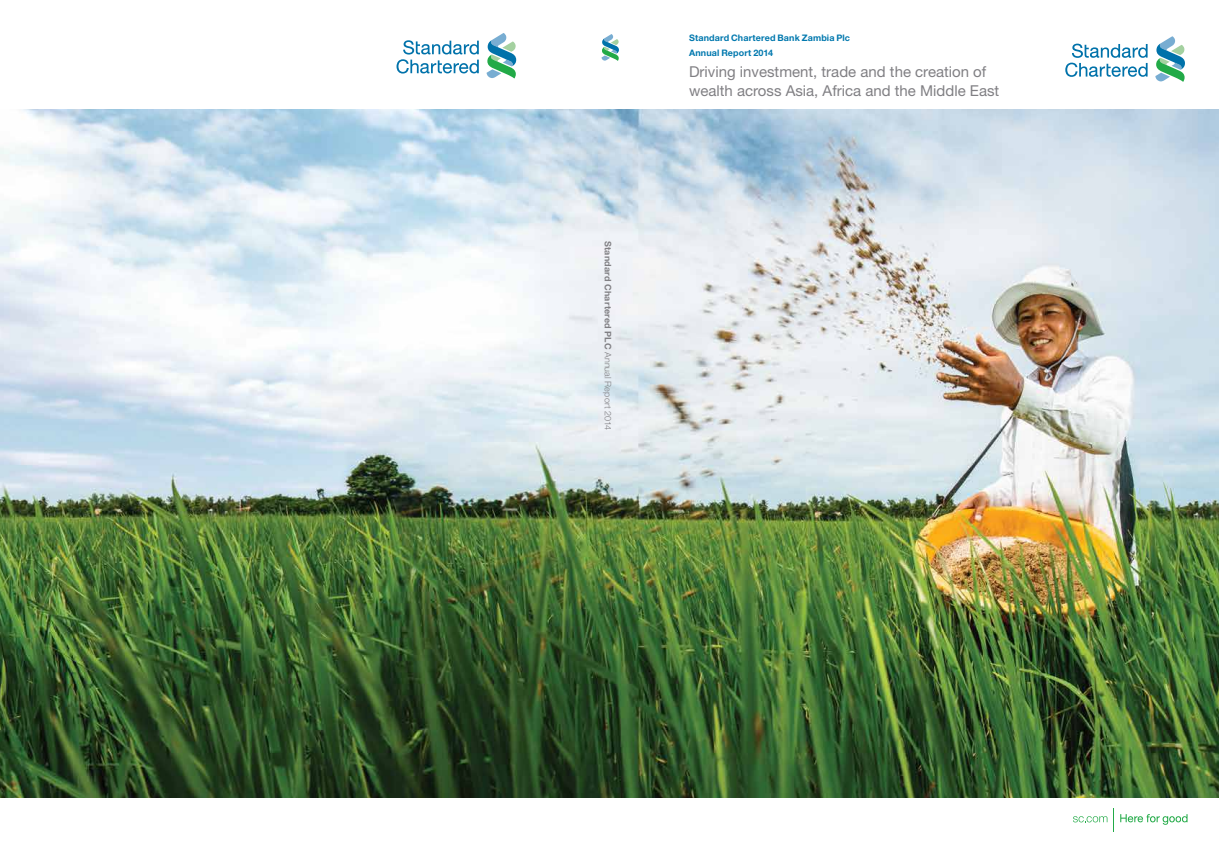
<style>
.page{position:relative;width:1219px;height:842px;background:#fff}
.page>*{position:absolute;margin:0;border:0;box-sizing:border-box;transform-origin:0 0}
.t1{font:15px/19.5px "Helvetica Neue LT Std";color:#807f83}
.t2{font:700 9px/15px "Helvetica Neue LT Std";letter-spacing:.015em;color:#0078ae}
.t3{font:700 9px "Helvetica Neue LT Std";letter-spacing:.02em;color:#807f83}
.s1{font-weight:300}
</style>
<div class="page">
<img style="left:0;top:109px;width:1219px;height:689px">
<svg style="left:1065px;top:44px;width:83px;height:33px"></svg>
<svg style="left:1155px;top:36px;width:30px;height:46px"></svg>
<svg style="left:397px;top:40px;width:82px;height:34px"></svg>
<svg style="left:487px;top:33px;width:29px;height:45px"></svg>
<svg style="left:601px;top:34px;width:18px;height:27px"></svg>
<svg style="left:1073px;top:816px;width:34px;height:6px"></svg>
<svg style="left:1120px;top:814px;width:67px;height:11px"></svg>
<p class="t3" style="left:614px;top:241px;width:191px;rotate:90deg">Standard Chartered PLC <span class="s1">Annual Report 2014</span></p>
<p class="t2" style="left:689px;top:30px;width:163px">Standard Chartered Bank Zambia Plc<br>Annual Report 2014</p>
<p class="t1" style="left:689px;top:61px;width:312px">Driving investment, trade and the creation of wealth across Asia, Africa and the Middle East</p>
</div>
